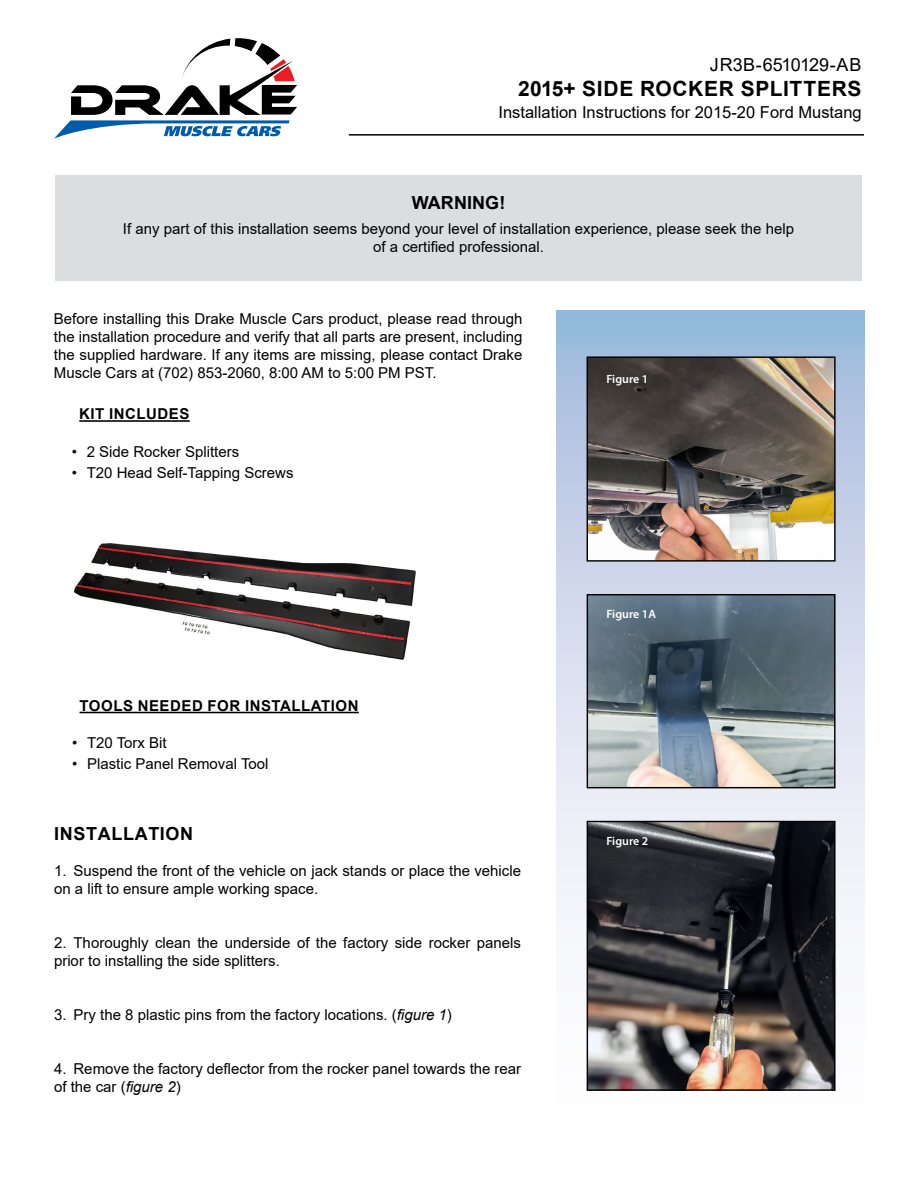
<style>
.page{position:relative;width:918px;height:1188px;background:#fff}
.page>*{position:absolute;margin:0;border:0;box-sizing:border-box;transform-origin:0 0}
.t1{font:700 21px "Arial";letter-spacing:.03em;color:#000}
.t2{font:18px "Arial";color:#000}
.t3{font:700 18px "Arial";letter-spacing:.035em;color:#000}
.t4{font:700 18px "Arial";letter-spacing:.005em;color:#000}
.t5{font:16.5px "Arial";color:#000}
.t6{font:15px/18px "Arial";color:#000}
.t7{font:700 15px "Arial";letter-spacing:.035em;color:#000}
.t8{font:600 12px "Myriad Pro";color:#fff}
.s1{font-style:italic}
</style>
<div class="page">
<hr style="left:349px;top:134px;width:515px;height:2px;background:#000">
<svg style="left:54px;top:38px;width:243px;height:101px"></svg>
<svg style="left:556px;top:310px;width:308px;height:781px"></svg>
<hr style="left:80px;top:712px;width:279px;height:1px;background:#000">
<img style="left:589px;top:358px;width:245px;height:202px">
<div style="left:587px;top:356px;width:249px;height:206px;border:1px solid #000"></div>
<img style="left:589px;top:596px;width:245px;height:190px">
<div style="left:587px;top:594px;width:249px;height:194px;border:1px solid #000"></div>
<div style="left:55px;top:175px;width:807px;height:106px;background:#dcddde"></div>
<hr style="left:79px;top:420px;width:111px;height:2px;background:#000">
<img style="left:589px;top:823px;width:245px;height:266px">
<div style="left:587px;top:821px;width:249px;height:270px;border:1px solid #000"></div>
<img style="left:73px;top:543px;width:343px;height:117px">
<p class="t2" style="left:710px;top:52px;width:153px">JR3B-6510129-AB</p>
<h1 class="t1" style="left:518px;top:74px;width:345px">2015+ SIDE ROCKER SPLITTERS</h1>
<p class="t5" style="left:499px;top:101px;width:365px">Installation Instructions for 2015-20 Ford Mustang</p>
<p class="t4" style="left:412px;top:190px;width:95px">WARNING!</p>
<p class="t6" style="left:123px;top:219px;width:673px;text-align:center">If any part of this installation seems beyond your level of installation experience, please seek the help of a certified professional.</p>
<p class="t6" style="left:54px;top:310px;width:470px;text-align:justify">Before installing this Drake Muscle Cars product, please read through the installation procedure and verify that all parts are present, including the supplied hardware. If any items are missing, please contact Drake Muscle Cars at (702) 853-2060, 8:00 AM to 5:00 PM PST.</p>
<p class="t7" style="left:79px;top:404px;width:112px">KIT INCLUDES</p>
<p class="t6" style="left:72px;top:442px;width:169px">• 2 Side Rocker Splitters</p>
<p class="t6" style="left:72px;top:463px;width:223px">• T20 Head Self-Tapping Screws</p>
<p class="t7" style="left:80px;top:695px;width:280px">TOOLS NEEDED FOR INSTALLATION</p>
<p class="t6" style="left:72px;top:734px;width:96px">• T20 Torx Bit</p>
<p class="t6" style="left:72px;top:755px;width:198px">• Plastic Panel Removal Tool</p>
<p class="t3" style="left:54px;top:821px;width:140px">INSTALLATION</p>
<p class="t6" style="left:54px;top:861px;width:469px">1. Suspend the front of the vehicle on jack stands or place the vehicle on a lift to ensure ample working space.</p>
<p class="t6" style="left:54px;top:933px;width:469px">2. Thoroughly clean the underside of the factory side rocker panels prior to installing the side splitters.</p>
<p class="t6" style="left:54px;top:1005px;width:399px">3. Pry the 8 plastic pins from the factory locations. (<span class="s1">figure 1</span>)</p>
<p class="t6" style="left:54px;top:1059px;width:469px">4. Remove the factory deflector from the rocker panel towards the rear of the car (<span class="s1">figure 2</span>)</p>
<p class="t8" style="left:606px;top:372px;width:43px">Figure 1</p>
<p class="t8" style="left:606px;top:606px;width:51px">Figure 1A</p>
<p class="t8" style="left:606px;top:834px;width:43px">Figure 2</p>
</div>
